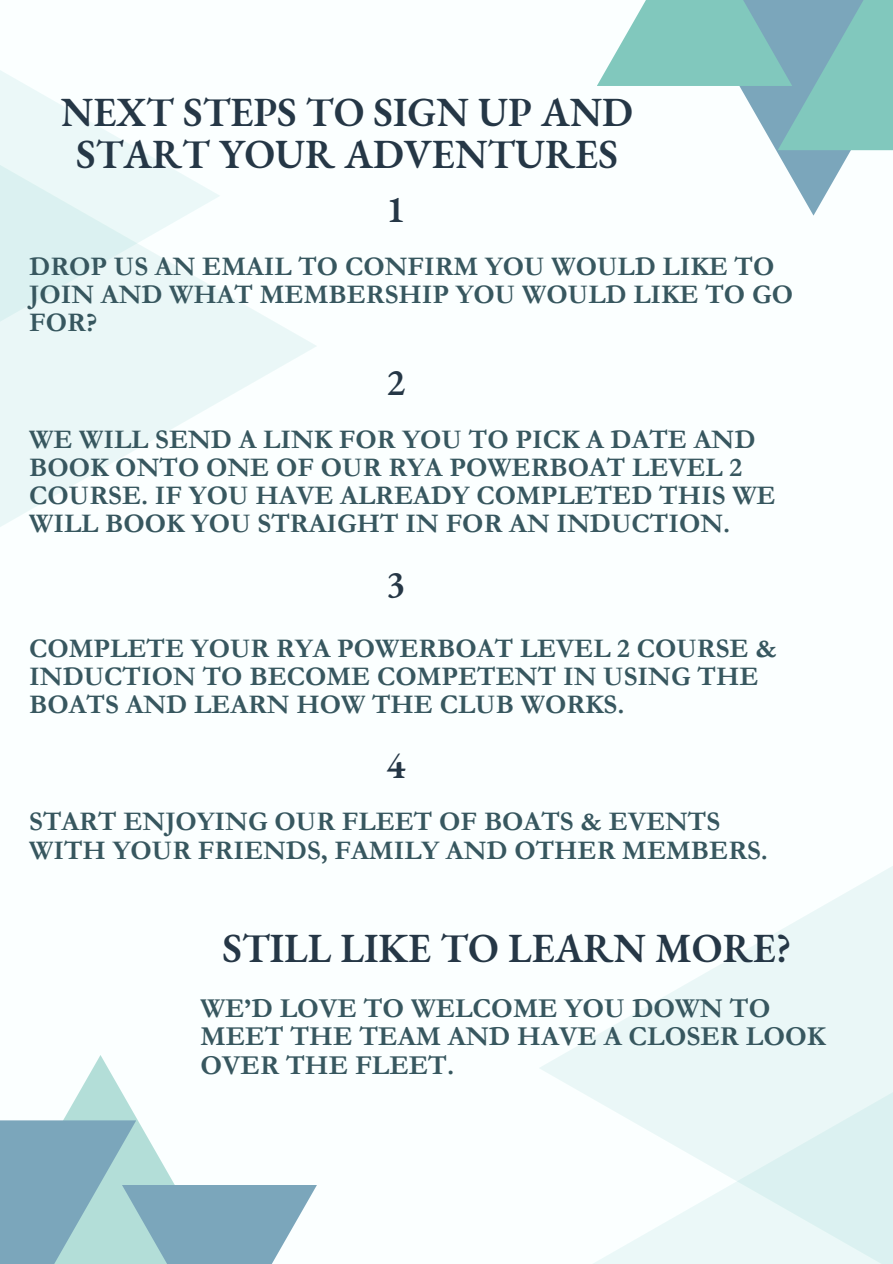
<style>
.page{position:relative;width:893px;height:1264px;background:#fff}
.page>*{position:absolute;margin:0;border:0;box-sizing:border-box;transform-origin:0 0}
.t1{font:600 40.35px/42.8px "EB Garamond";color:#253746;text-align:center}
.t2{font:600 37.35px "EB Garamond";color:#253746}
.t3{font:700 27.45px/28.7px "Garamond";color:#37575f}
.t4{font:700 27px/28.2px "Garamond";color:#37575f}
</style>
<div class="page">
<div style="left:0;top:0;width:892px;height:1263px;background:#fbffff"></div>
<svg style="left:0;top:291px;width:316px;height:236px"></svg>
<svg style="left:0;top:70px;width:220px;height:393px;fill:#eaf7f7"></svg>
<svg style="left:588px;top:876px;width:304px;height:387px;fill:#eaf7f7"></svg>
<svg style="left:63px;top:1055px;width:111px;height:129px"></svg>
<svg style="left:0;top:1120px;width:136px;height:143px;background:#89b4c2"></svg>
<svg style="left:122px;top:1184px;width:195px;height:79px;background:#90b7c6"></svg>
<svg style="left:739px;top:86px;width:153px;height:130px"></svg>
<svg style="left:777px;top:0;width:115px;height:150px;background:#7fbcbc"></svg>
<svg style="left:597px;top:0;width:195px;height:86px;background:#8fcac5"></svg>
<p class="t1" style="left:61px;top:90px;width:573px">NEXT STEPS TO SIGN UP AND<br>START YOUR ADVENTURES</p>
<p class="t2" style="left:386px;top:184px;width:21px">1</p>
<h1 class="t4" style="left:29px;top:252px;width:765px">DROP US AN EMAIL TO CONFIRM YOU WOULD LIKE TO<br>JOIN AND WHAT MEMBERSHIP YOU WOULD LIKE TO GO<br>FOR?</h1>
<p class="t2" style="left:386px;top:357px;width:21px">2</p>
<p class="t4" style="left:29px;top:426px;width:747px">WE WILL SEND A LINK FOR YOU TO PICK A DATE AND BOOK ONTO ONE OF OUR RYA POWERBOAT LEVEL 2<br>COURSE. IF YOU HAVE ALREADY COMPLETED THIS WE WILL BOOK YOU STRAIGHT IN FOR AN INDUCTION.</p>
<p class="t2" style="left:386px;top:559px;width:21px">3</p>
<p class="t4" style="left:29px;top:635px;width:749px">COMPLETE YOUR RYA POWERBOAT LEVEL 2 COURSE &amp;<br>INDUCTION TO BECOME COMPETENT IN USING THE<br>BOATS AND LEARN HOW THE CLUB WORKS.</p>
<p class="t2" style="left:386px;top:740px;width:21px">4</p>
<p class="t4" style="left:29px;top:808px;width:740px">START ENJOYING OUR FLEET OF BOATS &amp; EVENTS<br>WITH YOUR FRIENDS, FAMILY AND OTHER MEMBERS.</p>
<h1 class="t1" style="left:222px;top:926px;width:570px">STILL LIKE TO LEARN MORE?</h1>
<p class="t3" style="left:200px;top:994px;width:626px">WE’D LOVE TO WELCOME YOU DOWN TO<br>MEET THE TEAM AND HAVE A CLOSER LOOK<br>OVER THE FLEET.</p>
</div>
